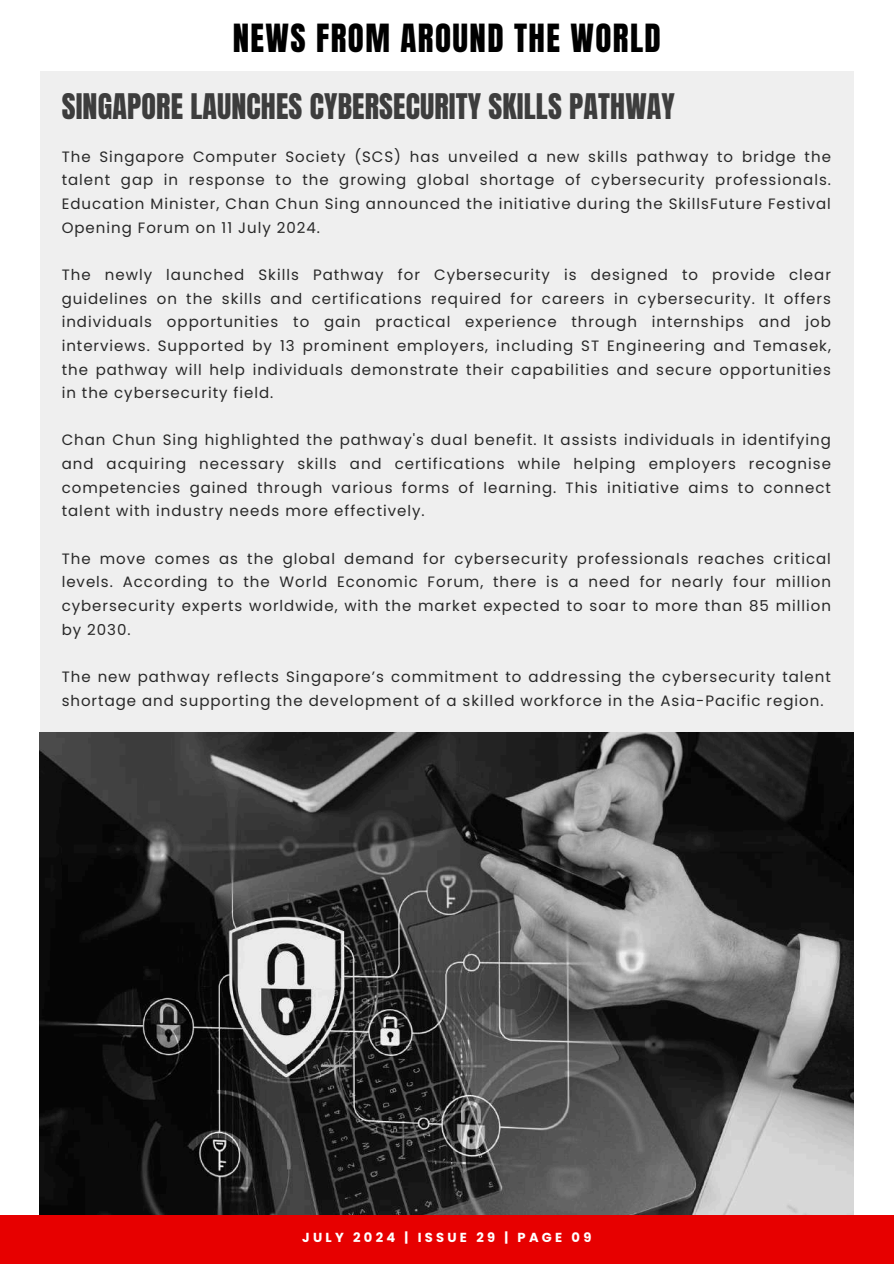
<style>
.page{position:relative;width:894px;height:1264px;background:#fff}
.page>*{position:absolute;margin:0;border:0;box-sizing:border-box;transform-origin:0 0}
.t1{font:33px "Anton";letter-spacing:.04em;color:#000}
.t2{font:30px "Anton";letter-spacing:.005em;color:#3d3d3d}
.t3{font:15px/23.7px "Poppins";letter-spacing:.065em;color:#282828;text-align:justify}
.t4{font:700 13.05px "Poppins";letter-spacing:.25em;color:#fff}
</style>
<div class="page">
<div style="left:40px;top:71px;width:813px;height:1150px;background:#efefef"></div>
<img style="left:40px;top:732px;width:813px;height:483px">
<div style="left:0;top:1215px;width:893px;height:48px;background:#e70000"></div>
<h1 class="t1" style="left:233px;top:15px;width:429px">NEWS FROM AROUND THE WORLD</h1>
<h2 class="t2" style="left:62px;top:85px;width:614px">SINGAPORE LAUNCHES CYBERSECURITY SKILLS PATHWAY</h2>
<p class="t3" style="left:62px;top:145px;width:770px">The Singapore Computer Society (SCS) has unveiled a new skills pathway to bridge the talent gap in response to the growing global shortage of cybersecurity professionals.<br>Education Minister, Chan Chun Sing announced the initiative during the SkillsFuture Festival Opening Forum on 11 July 2024.</p>
<p class="t3" style="left:62px;top:263px;width:770px">The newly launched Skills Pathway for Cybersecurity is designed to provide clear guidelines on the skills and certifications required for careers in cybersecurity. It offers individuals opportunities to gain practical experience through internships and job interviews. Supported by 13 prominent employers, including ST Engineering and Temasek, the pathway will help individuals demonstrate their capabilities and secure opportunities in the cybersecurity field.</p>
<p class="t3" style="left:62px;top:428px;width:770px">Chan Chun Sing highlighted the pathway's dual benefit. It assists individuals in identifying and acquiring necessary skills and certifications while helping employers recognise competencies gained through various forms of learning. This initiative aims to connect talent with industry needs more effectively.</p>
<p class="t3" style="left:62px;top:546px;width:770px">The move comes as the global demand for cybersecurity professionals reaches critical levels. According to the World Economic Forum, there is a need for nearly four million cybersecurity experts worldwide, with the market expected to soar to more than 85 million by 2030.</p>
<p class="t3" style="left:62px;top:664px;width:770px">The new pathway reflects Singapore’s commitment to addressing the cybersecurity talent shortage and supporting the development of a skilled workforce in the Asia-Pacific region.</p>
<p class="t4" style="left:302px;top:1228px;width:290px">JULY 2024 | ISSUE 29 | PAGE 09</p>
</div>
